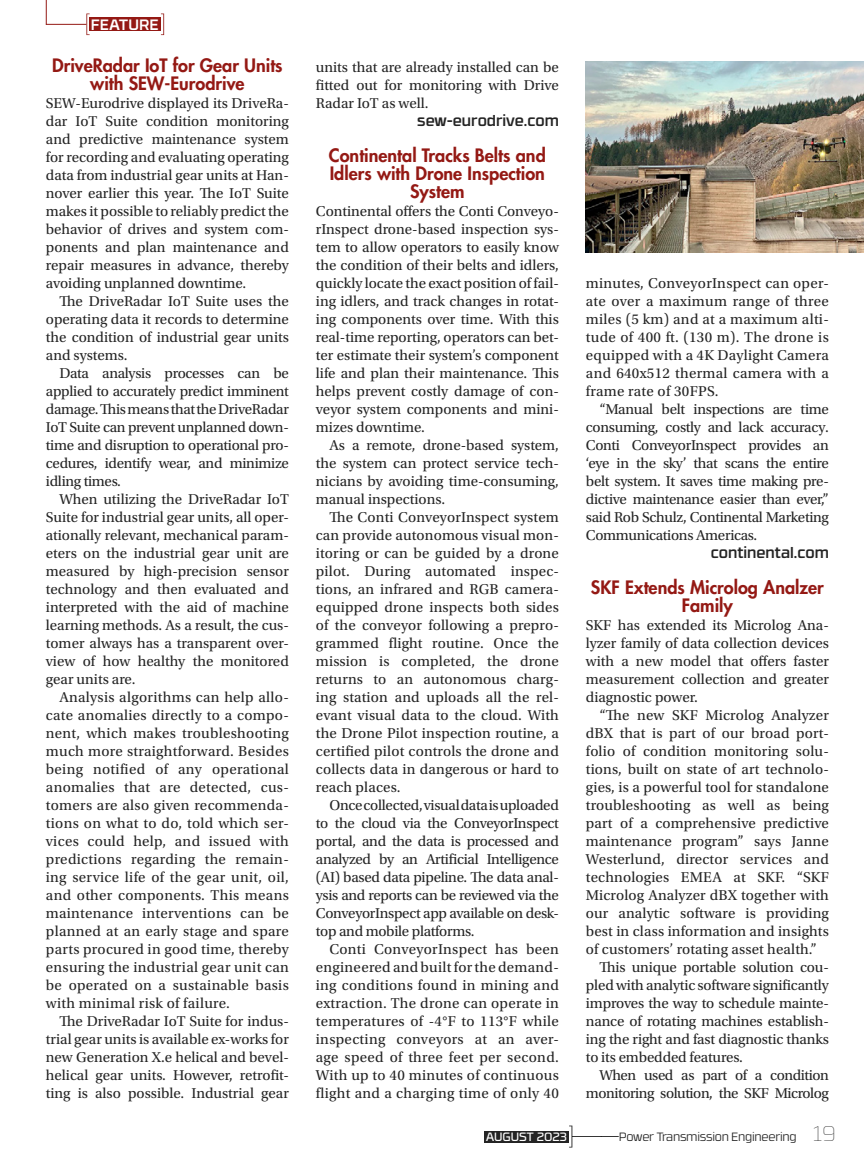
<style>
.page{position:relative;width:864px;height:1161px;background:#fff}
.page>*{position:absolute;margin:0;border:0;box-sizing:border-box;transform-origin:0 0}
.Feature_Body_Text_Header{font:800 18px/18px "Futura Std";color:#941914;text-align:center}
.Body_Text{font:15px/18px "Utopia Std";color:#242424;text-align:justify}
.Body_Text_after_Header{font:15px/18px "Utopia Std";color:#242424;text-align:justify}
.Body_Text-2{font:15px/18px "Utopia Std";letter-spacing:-.03em;color:#242424;text-align:right}
.Website_Footer{font:500 15px "RB No 3.1";color:#242424}
.t1{font:500 15px "RB No 3.1";color:#fff}
.t2{font:300 12px "RB No 3.1";letter-spacing:-.02em;color:#242424}
.t3{font:12px "RB No 3.1";color:#fff}
.s1{font-weight:100;font-size:21px}
</style>
<div class="page">
<img style="left:586px;top:62px;width:278px;height:191px">
<svg style="left:569px;top:1126px;width:50px;height:22px"></svg>
<div style="left:485px;top:1131px;width:84px;height:11px;background:#242424"></div>
<div style="left:90px;top:17px;width:71px;height:14px;background:#941914"></div>
<svg style="left:86px;top:14px;width:4px;height:21px"></svg>
<svg style="left:46px;top:0;width:1px;height:24px"></svg>
<hr style="left:46px;top:24px;width:40px;height:1px;background:#941914">
<svg style="left:161px;top:14px;width:3px;height:21px"></svg>
<p class="t1" style="left:91px;top:13px;width:69px">FEATURE</p>
<p class="Feature_Body_Text_Header" style="left:52px;top:56px;width:232px">DriveRadar IoT for Gear Units with SEW-Eurodrive</p>
<p class="Body_Text_after_Header" style="left:46px;top:94px;width:245px">SEW-Eurodrive displayed its DriveRa&shy;dar IoT Suite condition monitoring and predictive maintenance system for recording and evaluating operating data from industrial gear units at Han&shy;nover earlier this year. The IoT Suite makes it possible to reliably predict the behavior of drives and system com&shy;ponents and plan maintenance and repair measures in advance, thereby avoiding unplanned downtime.</p>
<p class="Body_Text" style="left:46px;top:292px;width:245px;text-indent:13px">The DriveRadar IoT Suite uses the operating data it records to determine the condition of industrial gear units and systems.</p>
<p class="Body_Text" style="left:46px;top:364px;width:245px;text-indent:13px">Data analysis processes can be applied to accurately predict imminent damage. This means that the DriveRadar IoT Suite can prevent unplanned down&shy;time and disruption to operational pro&shy;cedures, identify wear, and minimize idling times.</p>
<p class="Body_Text" style="left:46px;top:490px;width:245px;text-indent:13px">When utilizing the DriveRadar IoT Suite for industrial gear units, all oper&shy;ationally relevant, mechanical param&shy;eters on the industrial gear unit are measured by high-precision sensor technology and then evaluated and interpreted with the aid of machine learning methods. As a result, the cus&shy;tomer always has a transparent over&shy;view of how healthy the monitored gear units are.</p>
<p class="Body_Text" style="left:46px;top:688px;width:245px;text-indent:13px">Analysis algorithms can help allo&shy;cate anomalies directly to a compo&shy;nent, which makes troubleshooting much more straightforward. Besides being notified of any operational anomalies that are detected, cus&shy;tomers are also given recommenda&shy;tions on what to do, told which ser&shy;vices could help, and issued with predictions regarding the remain&shy;ing service life of the gear unit, oil, and other components. This means maintenance interventions can be planned at an early stage and spare parts procured in good time, thereby ensuring the industrial gear unit can be operated on a sustainable basis with minimal risk of failure.</p>
<p class="Body_Text" style="left:46px;top:1012px;width:245px;text-indent:13px">The DriveRadar IoT Suite for indus&shy;trial gear units is available ex-works for new Generation X.e helical and bevel&shy;helical gear units. However, retrofit&shy;ting is also possible. Industrial gear</p>
<p class="Body_Text" style="left:316px;top:58px;width:245px">units that are already installed can be fitted out for monitoring with Drive Radar IoT as well.</p>
<p class="Website_Footer" style="left:417px;top:109px;width:143px">sew-eurodrive.com</p>
<p class="Feature_Body_Text_Header" style="left:329px;top:146px;width:218px">Continental Tracks Belts and<br>Idlers with Drone Inspection<br>System</p>
<p class="Body_Text_after_Header" style="left:316px;top:202px;width:245px">Continental offers the Conti Conveyo&shy;rInspect drone-based inspection sys&shy;tem to allow operators to easily know the condition of their belts and idlers, quickly locate the exact position of fail&shy;ing idlers, and track changes in rotat&shy;ing components over time. With this real-time reporting, operators can bet&shy;ter estimate their system’s component life and plan their maintenance. This helps prevent costly damage of con&shy;veyor system components and mini&shy;mizes downtime.</p>
<p class="Body_Text" style="left:316px;top:436px;width:245px;text-indent:14px">As a remote, drone-based system, the system can protect service tech&shy;nicians by avoiding time-consuming, manual inspections.</p>
<p class="Body_Text" style="left:316px;top:508px;width:245px;text-indent:14px">The Conti ConveyorInspect system can provide autonomous visual mon&shy;itoring or can be guided by a drone pilot. During automated inspec&shy;tions, an infrared and RGB camera&shy;equipped drone inspects both sides of the conveyor following a prepro&shy;grammed flight routine. Once the mission is completed, the drone returns to an autonomous charg&shy;ing station and uploads all the rel&shy;evant visual data to the cloud. With the Drone Pilot inspection routine, a certified pilot controls the drone and collects data in dangerous or hard to reach places.</p>
<p class="Body_Text" style="left:316px;top:796px;width:245px;text-indent:14px">Once collected, visual data is uploaded to the cloud via the ConveyorInspect portal, and the data is processed and analyzed by an Artificial Intelligence (AI) based data pipeline. The data anal&shy;ysis and reports can be reviewed via the ConveyorInspect app available on desk&shy;top and mobile platforms.</p>
<p class="Body_Text" style="left:316px;top:940px;width:245px;text-indent:14px">Conti ConveyorInspect has been engineered and built for the demand&shy;ing conditions found in mining and extraction. The drone can operate in temperatures of -4°F to 113°F while inspecting conveyors at an aver&shy;age speed of three feet per second.<br>With up to 40 minutes of continuous flight and a charging time of only 40</p>
<p class="Body_Text" style="left:586px;top:274px;width:245px">minutes, ConveyorInspect can oper&shy;ate over a maximum range of three miles (5 km) and at a maximum alti&shy;tude of 400 ft. (130 m). The drone is equipped with a 4K Daylight Camera and 640x512 thermal camera with a frame rate of 30FPS.</p>
<p class="Body_Text" style="left:586px;top:400px;width:245px;text-indent:14px">“Manual belt inspections are time consuming, costly and lack accuracy.<br>Conti ConveyorInspect provides an ‘eye in the sky’ that scans the entire belt system. It saves time making pre&shy;dictive maintenance easier than ever,” said Rob Schulz, Continental Marketing Communications Americas.</p>
<p class="Website_Footer" style="left:711px;top:541px;width:119px">continental.com</p>
<p class="Feature_Body_Text_Header" style="left:591px;top:578px;width:235px">SKF Extends Microlog Analzer<br>Family</p>
<p class="Body_Text_after_Header" style="left:586px;top:616px;width:245px">SKF has extended its Microlog Ana&shy;lyzer family of data collection devices with a new model that offers faster measurement collection and greater diagnostic power.</p>
<p class="Body_Text" style="left:586px;top:706px;width:245px;text-indent:14px">“The new SKF Microlog Analyzer dBX that is part of our broad port&shy;folio of condition monitoring solu&shy;tions, built on state of art technolo&shy;gies, is a powerful tool for standalone troubleshooting as well as being part of a comprehensive predictive maintenance program” says Janne Westerlund, director services and technologies EMEA at SKF. “SKF Microlog Analyzer dBX together with our analytic software is providing best in class information and insights of customers’ rotating asset health.”</p>
<p class="Body_Text" style="left:586px;top:958px;width:244px;text-indent:14px">This unique portable solution cou&shy;pled with analytic software significantly improves the way to schedule mainte&shy;nance of rotating machines establish&shy;ing the right and fast diagnostic thanks to its embedded features.</p>
<p class="Body_Text-2" style="left:586px;top:1066px;width:244px">When used as part of a condition monitoring solution, the SKF Microlog</p>
<p class="t3" style="left:486px;top:1128px;width:83px">AUGUST 2023</p>
<p class="t2" style="left:619px;top:1128px;width:219px">Power Transmission Engineering <span class="s1">19</span></p>
</div>
